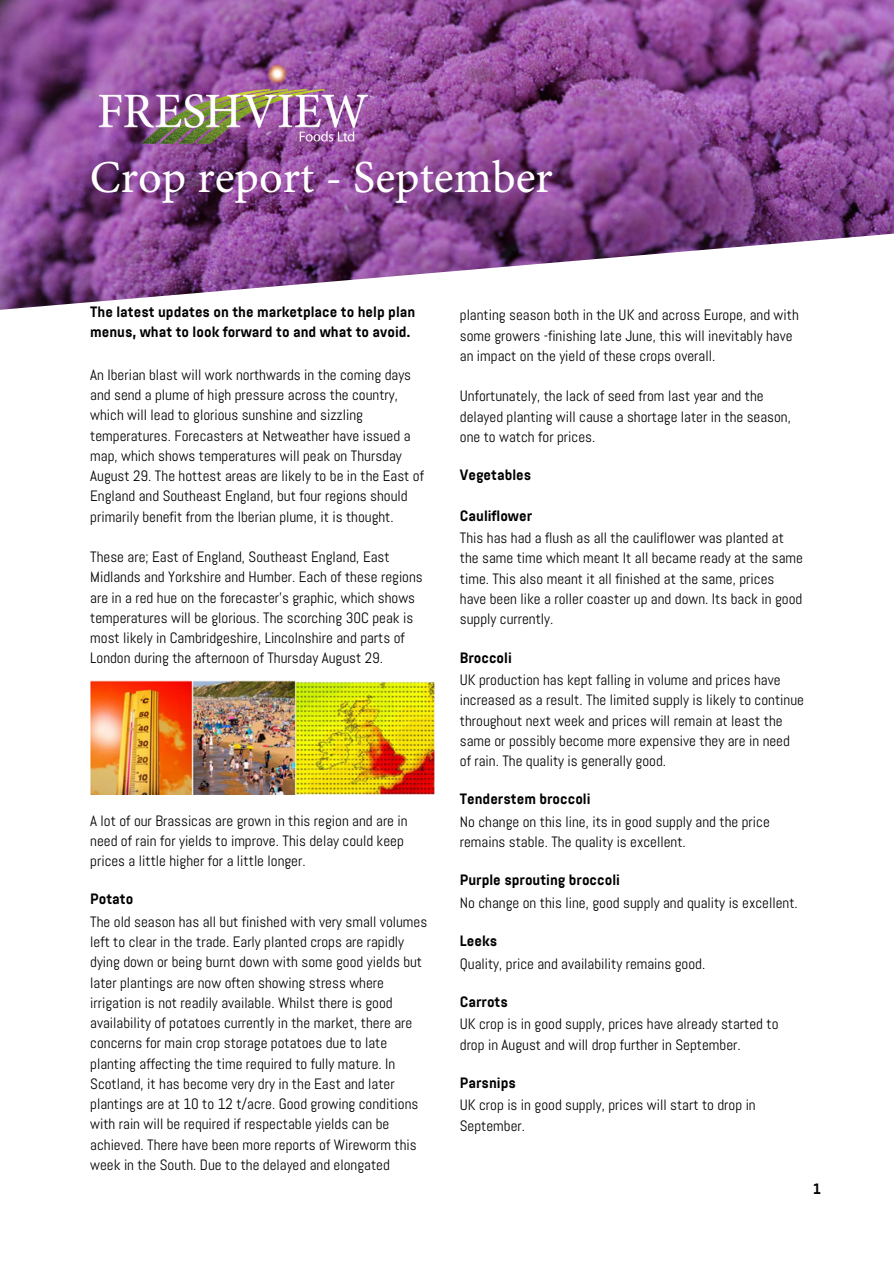
<style>
.page{position:relative;width:894px;height:1264px;background:#fff}
.page>*{position:absolute;margin:0;border:0;box-sizing:border-box;transform-origin:0 0}
.t1{font:45.75px "Minion Pro Capt";color:#fff}
.t2{font:15px/20.2px "Abel";color:#000}
.t3{font:700 15px/20.2px "Abel Pro";color:#000}
</style>
<div class="page">
<img style="left:0;top:0;width:893px;height:310px">
<img style="left:89px;top:48px;width:288px;height:118px">
<img style="left:90px;top:680px;width:344px;height:114px">
<h1 class="t1" style="left:90px;top:159px;width:464px">Crop report - September</h1>
<p class="t3" style="left:90px;top:303px;width:326px">The latest updates on the marketplace to help plan menus, what to look forward to and what to avoid.</p>
<p class="t2" style="left:90px;top:364px;width:335px">An Iberian blast will work northwards in the coming days and send a plume of high pressure across the country, which will lead to glorious sunshine and sizzling temperatures. Forecasters at Netweather have issued a map, which shows temperatures will peak on Thursday August 29. The hottest areas are likely to be in the East of England and Southeast England, but four regions should primarily benefit from the Iberian plume, it is thought.</p>
<p class="t2" style="left:90px;top:547px;width:334px">These are; East of England, Southeast England, East Midlands and Yorkshire and Humber. Each of these regions are in a red hue on the forecaster's graphic, which shows temperatures will be glorious. The scorching 30C peak is most likely in Cambridgeshire, Lincolnshire and parts of London during the afternoon of Thursday August 29.</p>
<p class="t2" style="left:90px;top:810px;width:319px">A lot of our Brassicas are grown in this region and are in need of rain for yields to improve. This delay could keep prices a little higher for a little longer.</p>
<p class="t3" style="left:90px;top:890px;width:45px">Potato</p>
<p class="t2" style="left:90px;top:911px;width:338px">The old season has all but finished with very small volumes left to clear in the trade. Early planted crops are rapidly dying down or being burnt down with some good yields but later plantings are now often showing stress where irrigation is not readily available. Whilst there is good availability of potatoes currently in the market, there are concerns for main crop storage potatoes due to late planting affecting the time required to fully mature. In Scotland, it has become very dry in the East and later plantings are at 10 to 12 t/acre. Good growing conditions with rain will be required if respectable yields can be achieved. There have been more reports of Wireworm this week in the South. Due to the delayed and elongated</p>
<p class="t2" style="left:459px;top:305px;width:340px">planting season both in the UK and across Europe, and with some growers -finishing late June, this will inevitably have an impact on the yield of these crops overall.</p>
<p class="t2" style="left:459px;top:386px;width:332px">Unfortunately, the lack of seed from last year and the delayed planting will cause a shortage later in the season, one to watch for prices.</p>
<p class="t3" style="left:459px;top:466px;width:73px">Vegetables</p>
<p class="t3" style="left:459px;top:507px;width:74px">Cauliflower</p>
<p class="t2" style="left:459px;top:528px;width:344px">This has had a flush as all the cauliflower was planted at the same time which meant It all became ready at the same time. This also meant it all finished at the same, prices have been like a roller coaster up and down. Its back in good supply currently.</p>
<p class="t3" style="left:459px;top:648px;width:53px">Broccoli</p>
<p class="t2" style="left:459px;top:669px;width:345px">UK production has kept falling in volume and prices have increased as a result. The limited supply is likely to continue throughout next week and prices will remain at least the same or possibly become more expensive they are in need of rain. The quality is generally good.</p>
<p class="t3" style="left:459px;top:790px;width:132px">Tenderstem broccoli</p>
<h2 class="t2" style="left:459px;top:811px;width:311px">No change on this line, its in good supply and the price remains stable. The quality is excellent.</h2>
<p class="t3" style="left:459px;top:871px;width:162px">Purple sprouting broccoli</p>
<p class="t2" style="left:459px;top:892px;width:339px">No change on this line, good supply and quality is excellent.</p>
<p class="t3" style="left:459px;top:932px;width:39px">Leeks</p>
<p class="t2" style="left:459px;top:953px;width:247px">Quality, price and availability remains good.</p>
<p class="t3" style="left:459px;top:993px;width:50px">Carrots</p>
<p class="t2" style="left:459px;top:1014px;width:320px">UK crop is in good supply, prices have already started to drop in August and will drop further in September.</p>
<p class="t3" style="left:459px;top:1074px;width:58px">Parsnips</p>
<p class="t2" style="left:459px;top:1095px;width:297px">UK crop is in good supply, prices will start to drop in<br>September.</p>
<p class="t3" style="left:813px;top:1179px;width:9px">1</p>
</div>
